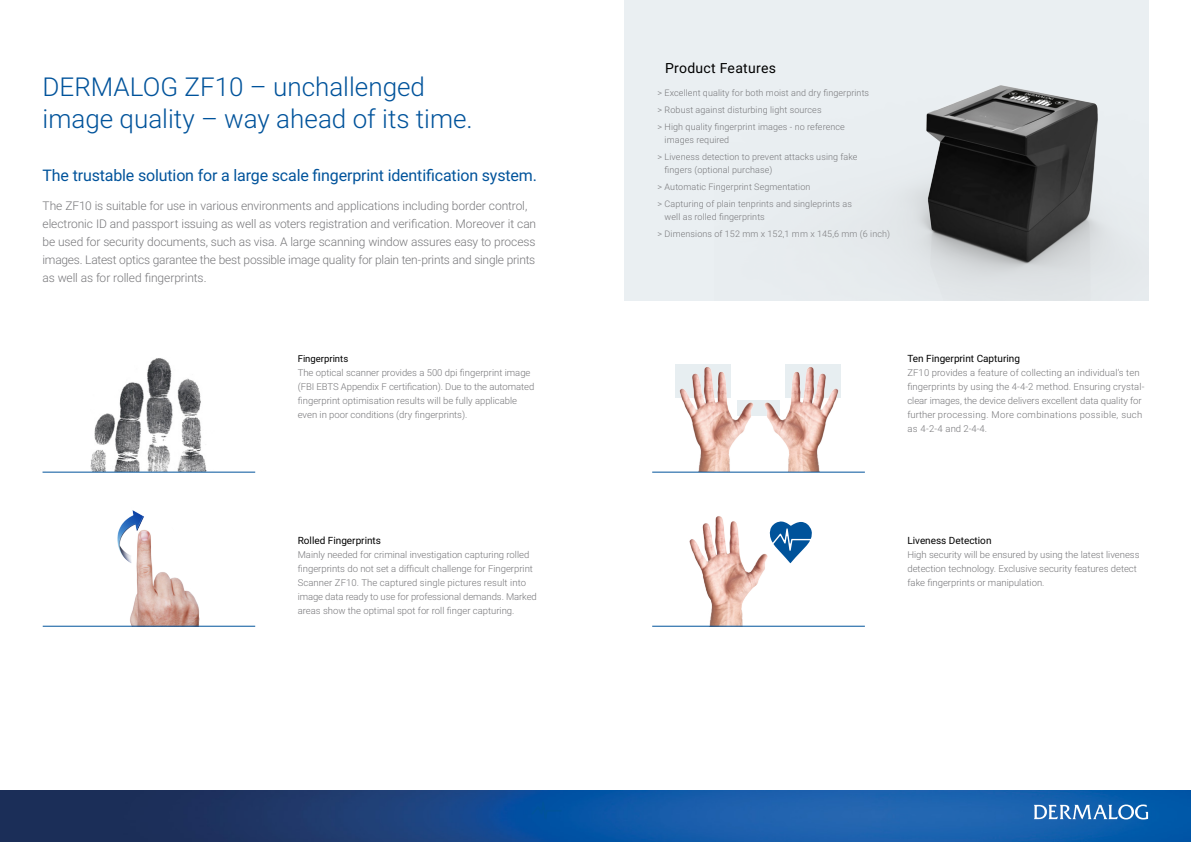
<style>
.page{position:relative;width:1191px;height:842px;background:#fff}
.page>*{position:absolute;margin:0;border:0;box-sizing:border-box;transform-origin:0 0}
.t1{font:300 26px/32px "Roboto";color:#00539b}
.t2{font:16px "Roboto";letter-spacing:-.01em;color:#00539b}
.t3{font:14px "Roboto";letter-spacing:.02em;color:#000}
.t4{font:300 12px/18px "Roboto";letter-spacing:-.01em;color:#77777a}
.t5{font:10px "Roboto";color:#000}
.t6{font:300 9.5px/14px "Roboto";color:#77777a}
.t7{font:9.5px "Roboto";color:#000}
.t8{font:300 9px/17px "Roboto";letter-spacing:.01em;color:#77777a}
</style>
<div class="page">
<img style="left:0;top:791px;width:1191px;height:51px">
<svg style="left:1033px;top:804px;width:115px;height:15px"></svg>
<div style="left:624px;top:0;width:524px;height:300px;background:#eaeff2"></div>
<svg style="left:530px;top:791px;width:33px;height:38px"></svg>
<img style="left:903px;top:85px;width:211px;height:215px">
<img style="left:90px;top:358px;width:128px;height:114px">
<img style="left:107px;top:510px;width:97px;height:116px">
<img style="left:676px;top:516px;width:107px;height:110px">
<svg style="left:770px;top:521px;width:42px;height:42px"></svg>
<img style="left:666px;top:364px;width:83px;height:108px">
<img style="left:749px;top:364px;width:102px;height:108px">
<hr style="left:43px;top:472px;width:212px;height:1px;background:#00539b">
<hr style="left:43px;top:626px;width:212px;height:1px;background:#00539b">
<hr style="left:652px;top:626px;width:213px;height:1px;background:#00539b">
<hr style="left:652px;top:472px;width:213px;height:1px;background:#00539b">
<h1 class="t1" style="left:43px;top:70px;width:432px">DERMALOG ZF10 – unchallenged image quality – way ahead of its time.</h1>
<h2 class="t2" style="left:43px;top:164px;width:496px">The trustable solution for a large scale fingerprint identification system.</h2>
<p class="t4" style="left:43px;top:196px;width:495px">The ZF10 is suitable for use in various environments and applications including border control, electronic ID and passport issuing as well as voters registration and verification. Moreover it can be used for security documents, such as visa. A large scanning window assures easy to process images. Latest optics garantee the best possible image quality for plain ten-prints and single prints as well as for rolled fingerprints.</p>
<p class="t7" style="left:298px;top:352px;width:52px">Fingerprints</p>
<p class="t6" style="left:298px;top:365px;width:238px">The optical scanner provides a 500 dpi fingerprint image (FBI EBTS Appendix F certification). Due to the automated fingerprint optimisation results will be fully applicable even in poor conditions (dry fingerprints).</p>
<p class="t5" style="left:298px;top:533px;width:85px">Rolled Fingerprints</p>
<p class="t6" style="left:298px;top:547px;width:241px">Mainly needed for criminal investigation capturing rolled fingerprints do not set a difficult challenge for Fingerprint Scanner ZF10. The captured single pictures result into image data ready to use for professional demands. Marked areas show the optimal spot for roll finger capturing.</p>
<h3 class="t3" style="left:665px;top:58px;width:112px">Product Features</h3>
<p class="t8" style="left:657px;top:84px;width:213px">&gt; Excellent quality for both moist and dry fingerprints &gt; Robust against disturbing light sources<br>&gt; High quality fingerprint images - no reference</p>
<p class="t8" style="left:657px;top:131px;width:201px;text-indent:7px">images required<br>&gt; Liveness detection to prevent attacks using fake</p>
<p class="t8" style="left:657px;top:161px;width:196px;text-indent:7px">fingers (optional purchase)<br>&gt; Automatic Fingerprint Segmentation<br>&gt; Capturing of plain tenprints and singleprints as</p>
<p class="t8" style="left:657px;top:208px;width:234px;text-indent:7px">well as rolled fingerprints<br>&gt; Dimensions of 152 mm x 152,1 mm x 145,6 mm (6 inch)</p>
<p class="t5" style="left:907px;top:351px;width:114px">Ten Fingerprint Capturing</p>
<p class="t6" style="left:907px;top:365px;width:238px">ZF10 provides a feature of collecting an individual’s ten fingerprints by using the 4-4-2 method. Ensuring crystal&shy;clear images, the device delivers excellent data quality for further processing. More combinations possible, such as 4-2-4 and 2-4-4.</p>
<p class="t5" style="left:907px;top:533px;width:86px">Liveness Detection</p>
<p class="t6" style="left:907px;top:547px;width:234px">High security will be ensured by using the latest liveness detection technology. Exclusive security features detect fake fingerprints or manipulation.</p>
</div>
